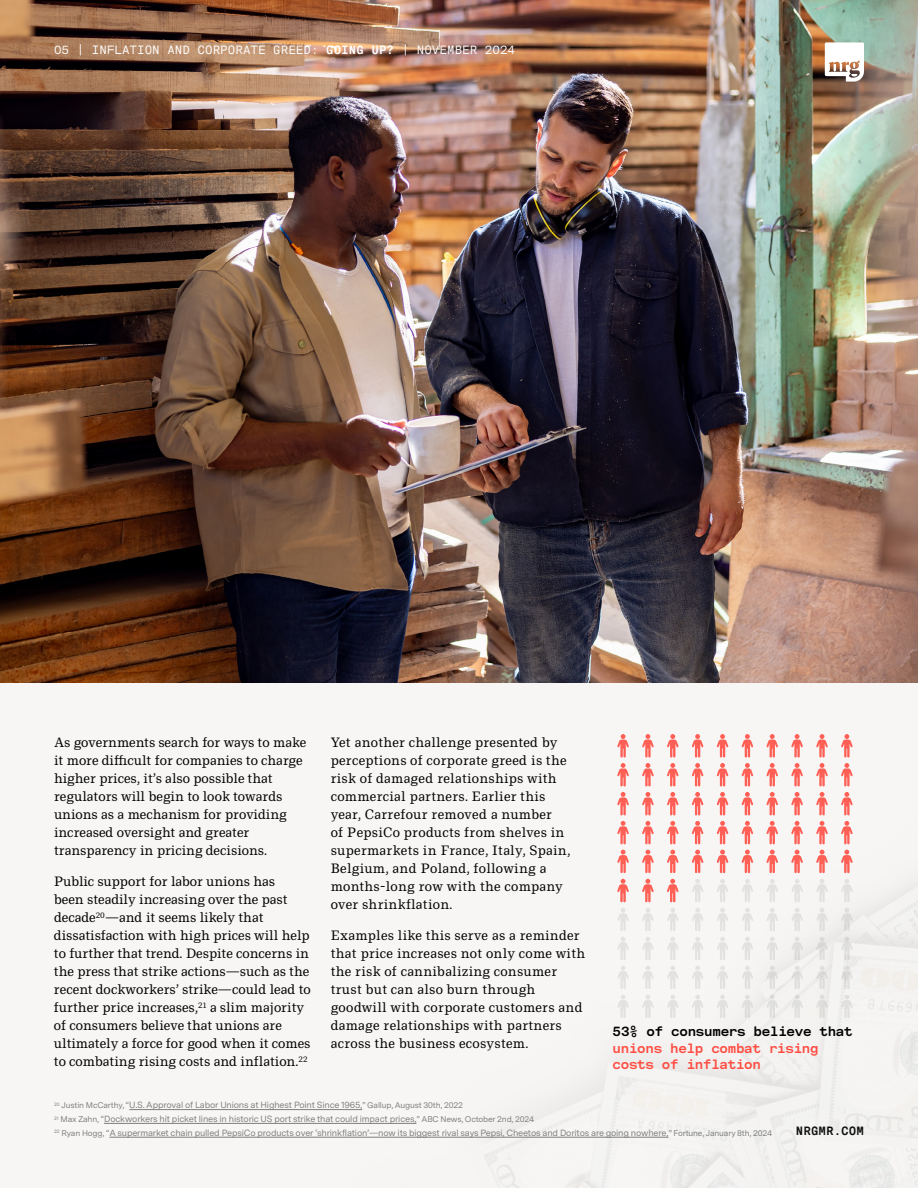
<style>
.page{position:relative;width:918px;height:1188px;background:#f7f6f5}
.page>*{position:absolute;margin:0;border:0;box-sizing:border-box;transform-origin:0 0}
.t1{font:13.5px/18px "Messina Modern";color:#000}
.t2{font:13.5px/18px "Messina Modern";letter-spacing:.02em;color:#000}
.t3{font:700 13.5px/16.5px "Messina Sans Mono";letter-spacing:-.02em;color:#ff4d42}
.t4{font:700 13.5px "Messina Sans Mono";letter-spacing:-.02em;color:#000}
.t5{font:12px "Messina Sans Mono";color:#fff}
.t6{font:700 12px "Messina Sans Mono";color:#000}
.t7{font:9px/13.8px "Messina Sans";letter-spacing:-.02em;color:#7e7e7e}
.s1{font-weight:700}
.s2{font-size:8.25px}
</style>
<div class="page">
<img style="left:199px;top:682px;width:719px;height:506px">
<img style="left:0;top:0;width:918px;height:682px">
<hr style="left:129px;top:1109px;width:233px;height:1px;background:#7e7e7e">
<hr style="left:104px;top:1123px;width:312px;height:1px;background:#7e7e7e">
<hr style="left:109px;top:1137px;width:559px;height:1px;background:#7e7e7e">
<svg style="left:692px;top:879px;width:12px;height:23px"></svg>
<svg style="left:717px;top:879px;width:11px;height:23px"></svg>
<svg style="left:742px;top:879px;width:11px;height:23px"></svg>
<svg style="left:766px;top:879px;width:12px;height:23px"></svg>
<svg style="left:791px;top:879px;width:12px;height:23px"></svg>
<svg style="left:816px;top:879px;width:12px;height:23px"></svg>
<svg style="left:841px;top:879px;width:12px;height:23px"></svg>
<svg style="left:617px;top:908px;width:12px;height:23px"></svg>
<svg style="left:642px;top:908px;width:12px;height:23px"></svg>
<svg style="left:667px;top:908px;width:12px;height:23px"></svg>
<svg style="left:692px;top:908px;width:12px;height:23px"></svg>
<svg style="left:717px;top:908px;width:11px;height:23px"></svg>
<svg style="left:742px;top:908px;width:11px;height:23px"></svg>
<svg style="left:766px;top:908px;width:12px;height:23px"></svg>
<svg style="left:791px;top:908px;width:12px;height:23px"></svg>
<svg style="left:816px;top:908px;width:12px;height:23px"></svg>
<svg style="left:841px;top:908px;width:12px;height:23px"></svg>
<svg style="left:617px;top:937px;width:12px;height:23px"></svg>
<svg style="left:642px;top:937px;width:12px;height:23px"></svg>
<svg style="left:667px;top:937px;width:12px;height:23px"></svg>
<svg style="left:692px;top:937px;width:12px;height:23px"></svg>
<svg style="left:717px;top:937px;width:11px;height:23px"></svg>
<svg style="left:742px;top:937px;width:11px;height:23px"></svg>
<svg style="left:766px;top:937px;width:12px;height:23px"></svg>
<svg style="left:791px;top:937px;width:12px;height:23px"></svg>
<svg style="left:816px;top:937px;width:12px;height:23px"></svg>
<svg style="left:841px;top:937px;width:12px;height:23px"></svg>
<svg style="left:617px;top:966px;width:12px;height:23px"></svg>
<svg style="left:642px;top:966px;width:12px;height:23px"></svg>
<svg style="left:667px;top:966px;width:12px;height:23px"></svg>
<svg style="left:692px;top:966px;width:12px;height:23px"></svg>
<svg style="left:717px;top:966px;width:11px;height:23px"></svg>
<svg style="left:742px;top:966px;width:11px;height:23px"></svg>
<svg style="left:766px;top:966px;width:12px;height:23px"></svg>
<svg style="left:791px;top:966px;width:12px;height:23px"></svg>
<svg style="left:816px;top:966px;width:12px;height:23px"></svg>
<svg style="left:841px;top:966px;width:12px;height:23px"></svg>
<svg style="left:617px;top:995px;width:12px;height:23px"></svg>
<svg style="left:642px;top:995px;width:12px;height:23px"></svg>
<svg style="left:667px;top:995px;width:12px;height:23px"></svg>
<svg style="left:692px;top:995px;width:12px;height:23px"></svg>
<svg style="left:717px;top:995px;width:11px;height:23px"></svg>
<svg style="left:742px;top:995px;width:11px;height:23px"></svg>
<svg style="left:766px;top:995px;width:12px;height:23px"></svg>
<svg style="left:791px;top:995px;width:12px;height:23px"></svg>
<svg style="left:816px;top:995px;width:12px;height:23px"></svg>
<svg style="left:841px;top:995px;width:12px;height:23px"></svg>
<svg style="left:617px;top:850px;width:12px;height:23px"></svg>
<svg style="left:642px;top:850px;width:12px;height:23px"></svg>
<svg style="left:667px;top:850px;width:12px;height:23px"></svg>
<svg style="left:692px;top:850px;width:12px;height:23px"></svg>
<svg style="left:717px;top:850px;width:11px;height:23px"></svg>
<svg style="left:742px;top:850px;width:11px;height:23px"></svg>
<svg style="left:766px;top:850px;width:12px;height:23px"></svg>
<svg style="left:791px;top:850px;width:12px;height:23px"></svg>
<svg style="left:816px;top:850px;width:12px;height:23px"></svg>
<svg style="left:841px;top:850px;width:12px;height:23px"></svg>
<svg style="left:617px;top:734px;width:12px;height:81px"></svg>
<svg style="left:642px;top:734px;width:12px;height:81px"></svg>
<svg style="left:667px;top:734px;width:12px;height:81px"></svg>
<svg style="left:692px;top:734px;width:11px;height:81px"></svg>
<svg style="left:717px;top:734px;width:11px;height:81px"></svg>
<svg style="left:742px;top:734px;width:11px;height:81px"></svg>
<svg style="left:766px;top:734px;width:12px;height:81px"></svg>
<svg style="left:791px;top:734px;width:12px;height:81px"></svg>
<svg style="left:816px;top:734px;width:12px;height:81px"></svg>
<svg style="left:841px;top:734px;width:12px;height:81px"></svg>
<svg style="left:617px;top:821px;width:12px;height:23px"></svg>
<svg style="left:642px;top:821px;width:12px;height:23px"></svg>
<svg style="left:667px;top:821px;width:12px;height:23px"></svg>
<svg style="left:692px;top:821px;width:11px;height:23px"></svg>
<svg style="left:717px;top:821px;width:11px;height:23px"></svg>
<svg style="left:742px;top:821px;width:11px;height:23px"></svg>
<svg style="left:766px;top:821px;width:12px;height:23px"></svg>
<svg style="left:791px;top:821px;width:12px;height:23px"></svg>
<svg style="left:816px;top:821px;width:12px;height:23px"></svg>
<svg style="left:841px;top:821px;width:12px;height:23px"></svg>
<svg style="left:617px;top:879px;width:12px;height:23px"></svg>
<svg style="left:642px;top:879px;width:12px;height:23px"></svg>
<svg style="left:667px;top:879px;width:12px;height:23px"></svg>
<svg style="left:825px;top:42px;width:39px;height:40px"></svg>
<p class="t5" style="left:54px;top:41px;width:463px">05 | INFLATION AND CORPORATE GREED: <span class="s1">GOING UP?</span> | NOVEMBER 2024</p>
<p class="t1" style="left:54px;top:733px;width:254px">As governments search for ways to make it more difficult for companies to charge higher prices, it’s also possible that regulators will begin to look towards unions as a mechanism for providing increased oversight and greater transparency in pricing decisions.</p>
<p class="t1" style="left:54px;top:872px;width:258px">Public support for labor unions has<br>been steadily increasing over the past decade<sup>20</sup>—and it seems likely that dissatisfaction with high prices will help to further that trend. Despite concerns in the press that strike actions—such as the recent dockworkers’ strike—could lead to further price increases,<sup>21</sup> a slim majority of consumers believe that unions are ultimately a force for good when it comes to combating rising costs and inflation.<sup>22</sup></p>
<p class="t2" style="left:331px;top:733px;width:241px">Yet another challenge presented by perceptions of corporate greed is the risk of damaged relationships with commercial partners. Earlier this year, Carrefour removed a number<br>of PepsiCo products from shelves in supermarkets in France, Italy, Spain, Belgium, and Poland, following a months-long row with the company over shrinkflation.</p>
<p class="t2" style="left:331px;top:926px;width:256px">Examples like this serve as a reminder that price increases not only come with the risk of cannibalizing consumer trust but can also burn through goodwill with corporate customers and damage relationships with partners across the business ecosystem.</p>
<p class="t4" style="left:613px;top:1022px;width:242px">53% of consumers believe that</p>
<p class="t3" style="left:613px;top:1039px;width:208px">unions help combat rising costs of inflation</p>
<p class="t7" style="left:54px;top:1098px;width:720px"><sup>20</sup> <span class="s2">Justin McCarthy, “</span>U.S. Approval of Labor Unions at Highest Point Since 1965,<span class="s2">” Gallup, August 30th, 2022<br></span><sup>21</sup> <span class="s2">Max Zahn, “</span>Dockworkers hit picket lines in historic US port strike that could impact prices,<span class="s2">” ABC News, October 2nd, 2024<br></span><sup>22</sup> <span class="s2">Ryan Hogg, “</span>A supermarket chain pulled PepsiCo products over ‘shrinkflation’—now its biggest rival says Pepsi, Cheetos and Doritos are going nowhere,<span class="s2">” Fortune, January 8th, 2024</span></p>
<p class="t6" style="left:796px;top:1122px;width:70px">NRGMR.COM</p>
</div>
